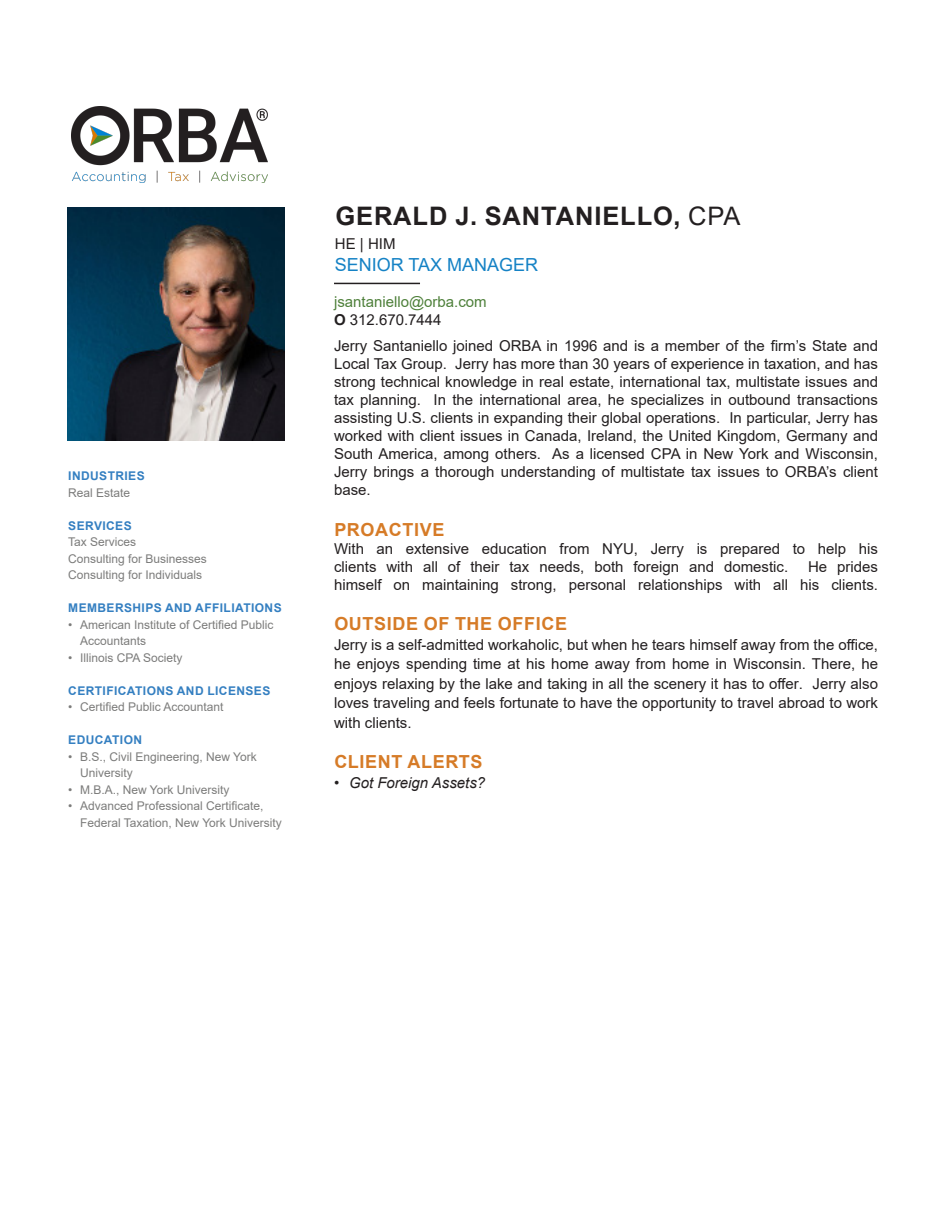
<style>
.page{position:relative;width:945px;height:1215px;background:#fff}
.page>*{position:absolute;margin:0;border:0;box-sizing:border-box;transform-origin:0 0}
.t1{font:700 25.5px "Arial";letter-spacing:.035em;color:#231f20}
.Orange_Subhead_Font{font:700 18px "Arial";letter-spacing:.035em;color:#d67b27}
.t2{font:18px "Arial";color:#1582c5}
.Bio_Body_Copy_Font{font:15px/18px "Arial";color:#231f20;text-align:justify}
.t3{font:15px "Arial";color:#4e803a}
.t4{font:italic 15px "Arial";color:#231f20}
.Sidebar_-_Gray_Body_Font{font:12px/16.5px "Arial";color:#7c7c7b}
.Sidebar_-_Blue_Subhead_Font{font:700 12px "Arial";letter-spacing:.035em;color:#347fc1}
.s1{font-weight:400}
.s2{font-weight:700}
</style>
<div class="page">
<img style="left:71px;top:106px;width:197px;height:77px">
<hr style="left:334px;top:283px;width:86px;height:1px;background:#231f20">
<img style="left:68px;top:208px;width:217px;height:232px">
<p class="Sidebar_-_Blue_Subhead_Font" style="left:68px;top:468px;width:78px">INDUSTRIES</p>
<p class="Sidebar_-_Gray_Body_Font" style="left:68px;top:484px;width:64px">Real Estate</p>
<p class="Sidebar_-_Blue_Subhead_Font" style="left:68px;top:517px;width:65px">SERVICES</p>
<p class="Sidebar_-_Gray_Body_Font" style="left:68px;top:534px;width:70px">Tax Services</p>
<p class="Sidebar_-_Gray_Body_Font" style="left:68px;top:550px;width:140px">Consulting for Businesses</p>
<p class="Sidebar_-_Gray_Body_Font" style="left:68px;top:567px;width:136px">Consulting for Individuals</p>
<p class="Sidebar_-_Blue_Subhead_Font" style="left:68px;top:600px;width:215px">MEMBERSHIPS AND AFFILIATIONS</p>
<p class="Sidebar_-_Gray_Body_Font" style="left:80px;top:616px;width:195px;text-indent:-12px">• American Institute of Certified Public<br>Accountants</p>
<p class="Sidebar_-_Gray_Body_Font" style="left:68px;top:649px;width:116px">• Illinois CPA Society</p>
<p class="Sidebar_-_Blue_Subhead_Font" style="left:68px;top:682px;width:204px">CERTIFICATIONS AND LICENSES</p>
<p class="Sidebar_-_Gray_Body_Font" style="left:68px;top:699px;width:157px">• Certified Public Accountant</p>
<p class="Sidebar_-_Blue_Subhead_Font" style="left:68px;top:732px;width:75px">EDUCATION</p>
<p class="Sidebar_-_Gray_Body_Font" style="left:80px;top:748px;width:178px;text-indent:-12px">• B.S., Civil Engineering, New York<br>University</p>
<p class="Sidebar_-_Gray_Body_Font" style="left:68px;top:781px;width:163px">• M.B.A., New York University</p>
<p class="Sidebar_-_Gray_Body_Font" style="left:80px;top:798px;width:203px;text-indent:-12px">• Advanced Professional Certificate,<br>Federal Taxation, New York University</p>
<p class="t1" style="left:335px;top:198px;width:407px">GERALD J. SANTANIELLO, <span class="s1">CPA</span></p>
<p class="Bio_Body_Copy_Font" style="left:335px;top:235px;width:62px">HE | HIM</p>
<p class="t2" style="left:335px;top:252px;width:205px">SENIOR TAX MANAGER</p>
<p class="t3" style="left:334px;top:292px;width:154px">jsantaniello@orba.com</p>
<p class="Bio_Body_Copy_Font" style="left:334px;top:311px;width:109px"><span class="s2">O</span> 312.670.7444</p>
<p class="Bio_Body_Copy_Font" style="left:334px;top:337px;width:546px">Jerry Santaniello joined ORBA in 1996 and is a member of the firm’s State and Local Tax Group. Jerry has more than 30 years of experience in taxation, and has strong technical knowledge in real estate, international tax, multistate issues and tax planning. In the international area, he specializes in outbound transactions assisting U.S. clients in expanding their global operations. In particular, Jerry has worked with client issues in Canada, Ireland, the United Kingdom, Germany and South America, among others. As a licensed CPA in New York and Wisconsin, Jerry brings a thorough understanding of multistate tax issues to ORBA’s client base.</p>
<p class="Orange_Subhead_Font" style="left:334px;top:517px;width:112px">PROACTIVE</p>
<p class="Bio_Body_Copy_Font" style="left:334px;top:539px;width:546px">With an extensive education from NYU, Jerry is prepared to help his clients with all of their tax needs, both foreign and domestic.</p>
<p class="Bio_Body_Copy_Font" style="left:334px;top:557px;width:546px;text-align:right">He prides<br>himself on maintaining strong, personal relationships with all his clients.</p>
<p class="Orange_Subhead_Font" style="left:334px;top:611px;width:234px">OUTSIDE OF THE OFFICE</p>
<p class="Bio_Body_Copy_Font" style="left:334px;top:635px;width:546px;line-height:19.5px">Jerry is a self-admitted workaholic, but when he tears himself away from the office, he enjoys spending time at his home away from home in Wisconsin. There, he enjoys relaxing by the lake and taking in all the scenery it has to offer. Jerry also loves traveling and feels fortunate to have the opportunity to travel abroad to work with clients.</p>
<p class="Orange_Subhead_Font" style="left:334px;top:749px;width:150px">CLIENT ALERTS</p>
<p class="t4" style="left:334px;top:773px;width:153px">• Got Foreign Assets?</p>
</div>
